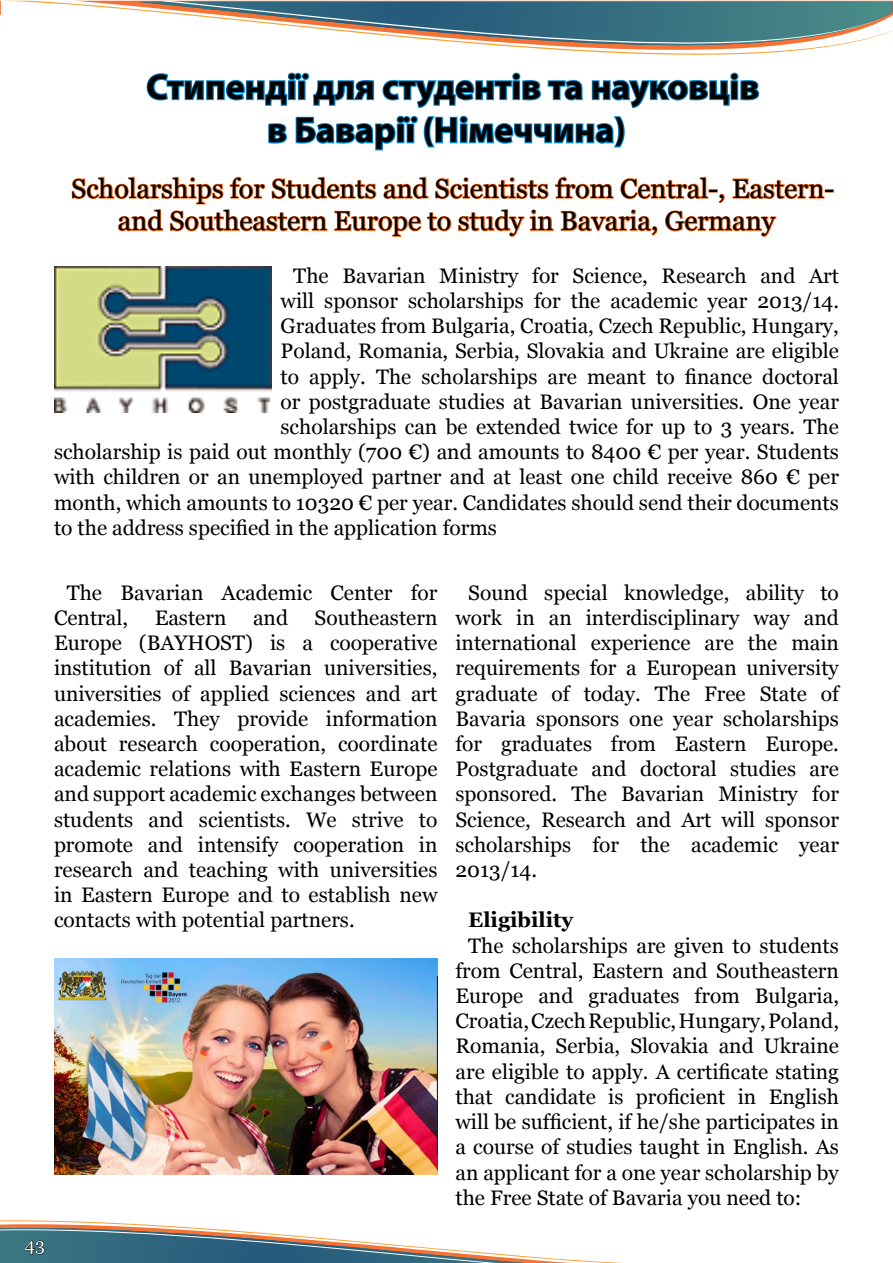
<style>
.page{position:relative;width:893px;height:1263px;background:#fff}
.page>*{position:absolute;margin:0;border:0;box-sizing:border-box;transform-origin:0 0}
.Назва_програми_укр{font:700 36px/43.2px "Myriad Pro";color:#000;text-align:center}
.Назва_прогр_англ{font:27px/32.4px "Georgia";color:#000;text-align:center}
.Рабочий{font:21px/25.2px "Georgia";color:#000;text-align:justify}
.Рабочий-2{font:700 21px "Georgia";color:#000}
.t1{font:18px "Georgia";color:#fff}
</style>
<div class="page">
<svg style="left:0;top:1px;width:1px;height:30px"></svg>
<svg style="left:11px;top:1px;width:882px;height:31px"></svg>
<svg style="left:158px;top:1px;width:729px;height:45px;background:#5f8088"></svg>
<svg style="left:0;top:1220px;width:624px;height:43px"></svg>
<svg style="left:71px;top:25px;width:763px;height:212px"></svg>
<img style="left:54px;top:267px;width:218px;height:146px">
<img style="left:54px;top:958px;width:383px;height:216px">
<p class="Назва_програми_укр" style="left:147px;top:64px;width:614px">Стипендії для студентів та науковців в Баварії (Німеччина)</p>
<p class="Назва_прогр_англ" style="left:71px;top:173px;width:765px">Scholarships for Students and Scientists from Central-, Eastern&shy;and Southeastern Europe to study in Bavaria, Germany</p>
<p class="Рабочий" style="left:293px;top:263px;width:547px">The Bavarian Ministry for Science, Research and Art</p>
<p class="Рабочий" style="left:281px;top:289px;width:560px">will sponsor scholarships for the academic year 2013/14.</p>
<p class="Рабочий" style="left:281px;top:314px;width:560px">Graduates from Bulgaria, Croatia, Czech Republic, Hungary,</p>
<p class="Рабочий" style="left:281px;top:339px;width:560px">Poland, Romania, Serbia, Slovakia and Ukraine are eligible</p>
<p class="Рабочий" style="left:281px;top:364px;width:560px">to apply. The scholarships are meant to finance doctoral</p>
<p class="Рабочий" style="left:281px;top:389px;width:560px">or postgraduate studies at Bavarian universities. One year</p>
<p class="Рабочий" style="left:281px;top:415px;width:560px">scholarships can be extended twice for up to 3 years. The</p>
<p class="Рабочий" style="left:54px;top:440px;width:786px">scholarship is paid out monthly (700 €) and amounts to 8400 € per year. Students</p>
<p class="Рабочий" style="left:54px;top:465px;width:786px">with children or an unemployed partner and at least one child receive 860 € per</p>
<p class="Рабочий" style="left:54px;top:490px;width:786px">month, which amounts to 10320 € per year. Candidates should send their documents</p>
<p class="Рабочий" style="left:54px;top:515px;width:444px">to the address specified in the application forms</p>
<p class="Рабочий" style="left:54px;top:580px;width:385px;text-indent:13px">The Bavarian Academic Center for<br>Central,</p>
<p class="Рабочий" style="left:54px;top:606px;width:385px;text-indent:261px">Southeastern Europe (BAYHOST) is a cooperative institution of all Bavarian universities, universities of applied sciences and art academies. They provide information about research cooperation, coordinate academic relations with Eastern Europe and support academic exchanges between students and scientists. We strive to promote and intensify cooperation in research and teaching with universities in Eastern Europe and to establish new contacts with potential partners.</p>
<p class="Рабочий" style="left:155px;top:606px;width:73px">Eastern</p>
<p class="Рабочий" style="left:253px;top:606px;width:37px">and</p>
<p class="t1" style="left:25px;top:1234px;width:22px">43</p>
<p class="Рабочий" style="left:455px;top:580px;width:385px;text-indent:13px">Sound special knowledge, ability to work in an interdisciplinary way and international experience are the main requirements for a European university graduate of today. The Free State of Bavaria sponsors one year scholarships for graduates from Eastern Europe.<br>Postgraduate and doctoral studies are sponsored. The Bavarian Ministry for Science, Research and Art will sponsor scholarships for the academic year 2013/14.</p>
<p class="Рабочий-2" style="left:468px;top:907px;width:107px">Eligibility</p>
<p class="Рабочий" style="left:455px;top:933px;width:385px;text-indent:13px">The scholarships are given to students from Central, Eastern and Southeastern Europe and graduates from Bulgaria, Croatia, Czech Republic, Hungary, Poland, Romania, Serbia, Slovakia and Ukraine are eligible to apply. A certificate stating that candidate is proficient in English will be sufficient, if he/she participates in a course of studies taught in English. As an applicant for a one year scholarship by the Free State of Bavaria you need to:</p>
</div>
